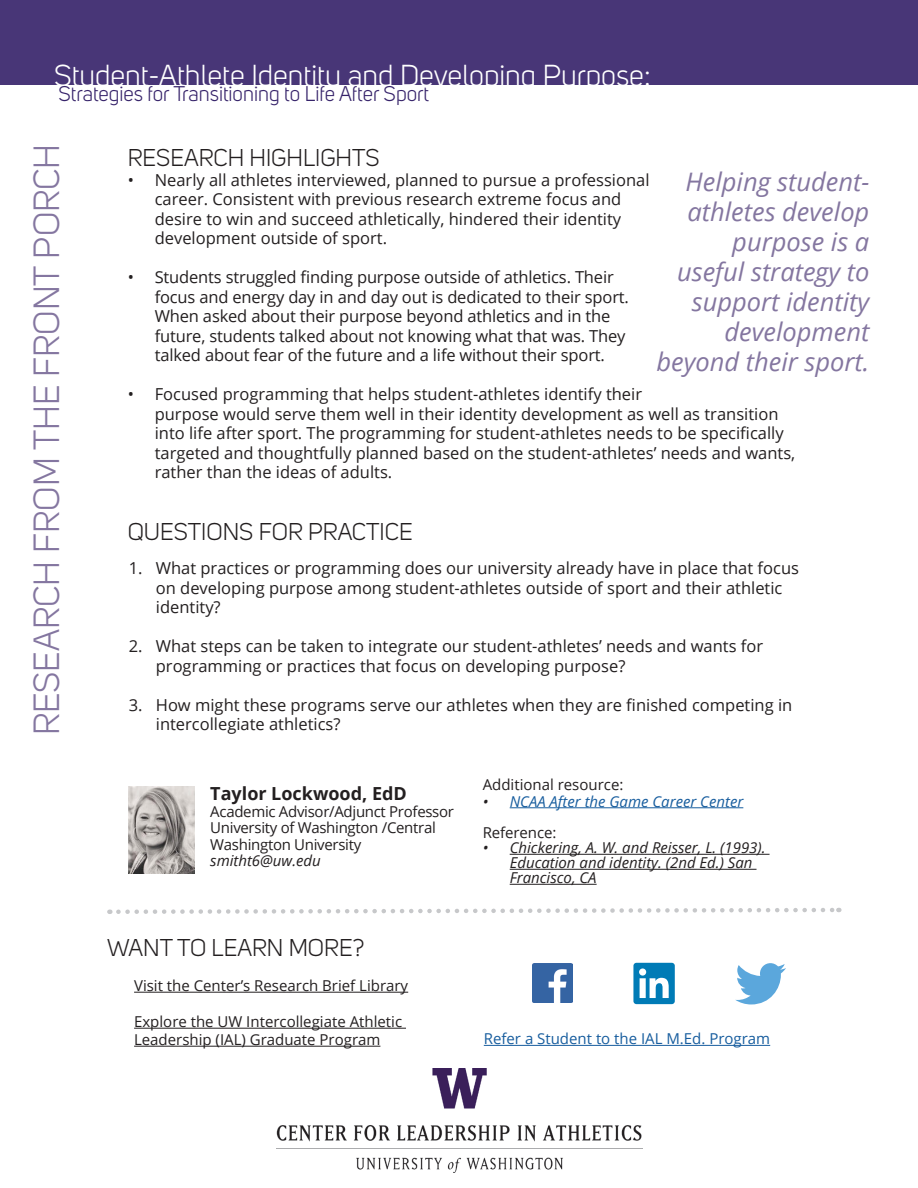
<style>
.page{position:relative;width:918px;height:1188px;background:#fff}
.page>*{position:absolute;margin:0;border:0;box-sizing:border-box;transform-origin:0 0}
.Section_Heading_for{font:36px "Uni Sans";color:#8476a0}
.Section_Heading_for-2{font:30px "Uni Sans";color:#fff}
.t1{font:italic 25.5px/30px "Open Sans";color:#8476a0;text-align:right}
.t2{font:24px "Uni Sans";color:#231f20}
.Section_Heading_for-3{font:21px "Uni Sans";color:#36236a}
.t3{font:700 18px "Open Sans";color:#231f20}
.t4{font:16.5px/19.5px "Open Sans";color:#231f20}
.t5{font:15px/18px "Open Sans";color:#231f20}
.t6{font:italic 15px/15px "Open Sans";color:#231f20}
.t7{font:15px/16.5px "Open Sans";letter-spacing:-.02em;color:#231f20}
.t8{font:15px "Open Sans";color:#175d9e}
.t9{font:italic 15px "Open Sans";color:#175d9e}
.s1{color:#231f20}
</style>
<div class="page">
<div style="left:0;top:0;width:918px;height:86px;background:#483677"></div>
<hr style="left:510px;top:807px;width:233px;height:1px;background:#175d9e">
<hr style="left:510px;top:854px;width:260px;height:1px;background:#231f20">
<hr style="left:510px;top:869px;width:247px;height:1px;background:#231f20">
<hr style="left:510px;top:884px;width:87px;height:1px;background:#231f20">
<img style="left:129px;top:786px;width:65px;height:88px">
<svg style="left:109px;top:907px;width:730px;height:7px"></svg>
<hr style="left:134px;top:992px;width:274px;height:1px;background:#231f20">
<hr style="left:134px;top:1028px;width:272px;height:1px;background:#231f20">
<hr style="left:134px;top:1046px;width:246px;height:1px;background:#231f20">
<div style="left:633px;top:963px;width:42px;height:41px;background:#007bb6;border-radius:3px"></div>
<svg style="left:639px;top:968px;width:30px;height:30px"></svg>
<svg style="left:735px;top:963px;width:51px;height:41px"></svg>
<img style="left:533px;top:963px;width:39px;height:40px">
<hr style="left:484px;top:1045px;width:286px;height:1px;background:#175d9e">
<img style="left:277px;top:1068px;width:365px;height:105px">
<p class="Section_Heading_for-2" style="left:54px;top:58px;width:598px">Student-Athlete Identity and Developing Purpose:</p>
<p class="Section_Heading_for-3" style="left:58px;top:82px;width:372px">Strategies for Transitioning to Life After Sport</p>
<p class="Section_Heading_for" style="left:26px;top:735px;width:593px;rotate:-90deg">RESEARCH FROM THE FRONT PORCH</p>
<p class="t2" style="left:128px;top:144px;width:254px">RESEARCH HIGHLIGHTS</p>
<p class="t4" style="left:155px;top:170px;width:496px;text-indent:-27px">• Nearly all athletes interviewed, planned to pursue a professional career. Consistent with previous research extreme focus and desire to win and succeed athletically, hindered their identity development outside of sport.</p>
<p class="t4" style="left:155px;top:267px;width:476px;text-indent:-27px">• Students struggled finding purpose outside of athletics. Their focus and energy day in and day out is dedicated to their sport.<br>When asked about their purpose beyond athletics and in the future, students talked about not knowing what that was. They talked about fear of the future and a life without their sport.</p>
<p class="t4" style="left:155px;top:384px;width:642px;text-indent:-27px">• Focused programming that helps student-athletes identify their<br>purpose would serve them well in their identity development as well as transition into life after sport. The programming for student-athletes needs to be specifically targeted and thoughtfully planned based on the student-athletes’ needs and wants, rather than the ideas of adults.</p>
<p class="t1" style="left:656px;top:166px;width:214px">Helping student&shy;athletes develop purpose is a<br>useful strategy to support identity development beyond their sport.</p>
<p class="t2" style="left:128px;top:518px;width:286px">QUESTIONS FOR PRACTICE</p>
<p class="t4" style="left:156px;top:558px;width:645px;text-indent:-27px">1. What practices or programming does our university already have in place that focus on developing purpose among student-athletes outside of sport and their athletic identity?</p>
<p class="t4" style="left:156px;top:636px;width:609px;text-indent:-27px">2. What steps can be taken to integrate our student-athletes’ needs and wants for programming or practices that focus on developing purpose?</p>
<p class="t4" style="left:156px;top:695px;width:638px;text-indent:-27px">3. How might these programs serve our athletes when they are finished competing in intercollegiate athletics?</p>
<p class="t3" style="left:210px;top:781px;width:198px">Taylor Lockwood, EdD</p>
<p class="t7" style="left:210px;top:802px;width:245px">Academic Advisor/Adjunct Professor</p>
<p class="t7" style="left:210px;top:819px;width:227px">University of Washington /Central<br>Washington University</p>
<p class="t6" style="left:210px;top:853px;width:112px">smitht6@uw.edu</p>
<p class="t2" style="left:107px;top:934px;width:259px">WANT TO LEARN MORE?</p>
<p class="t5" style="left:134px;top:976px;width:276px">Visit the Center’s Research Brief Library</p>
<p class="t5" style="left:134px;top:1012px;width:270px">Explore the UW Intercollegiate Athletic<br>Leadership (IAL) Graduate Program</p>
<p class="t5" style="left:483px;top:775px;width:142px">Additional resource:</p>
<p class="t9" style="left:483px;top:791px;width:262px"><span class="s1">•</span> NCAA After the Game Career Center</p>
<p class="t5" style="left:483px;top:823px;width:75px">Reference:</p>
<p class="t6" style="left:510px;top:840px;width:257px;text-indent:-27px">• Chickering, A. W. and Reisser, L. (1993).<br>Education and identity. (2nd Ed.) San<br>Francisco, CA</p>
<p class="t8" style="left:484px;top:1029px;width:288px">Refer a Student to the IAL M.Ed. Program</p>
</div>
